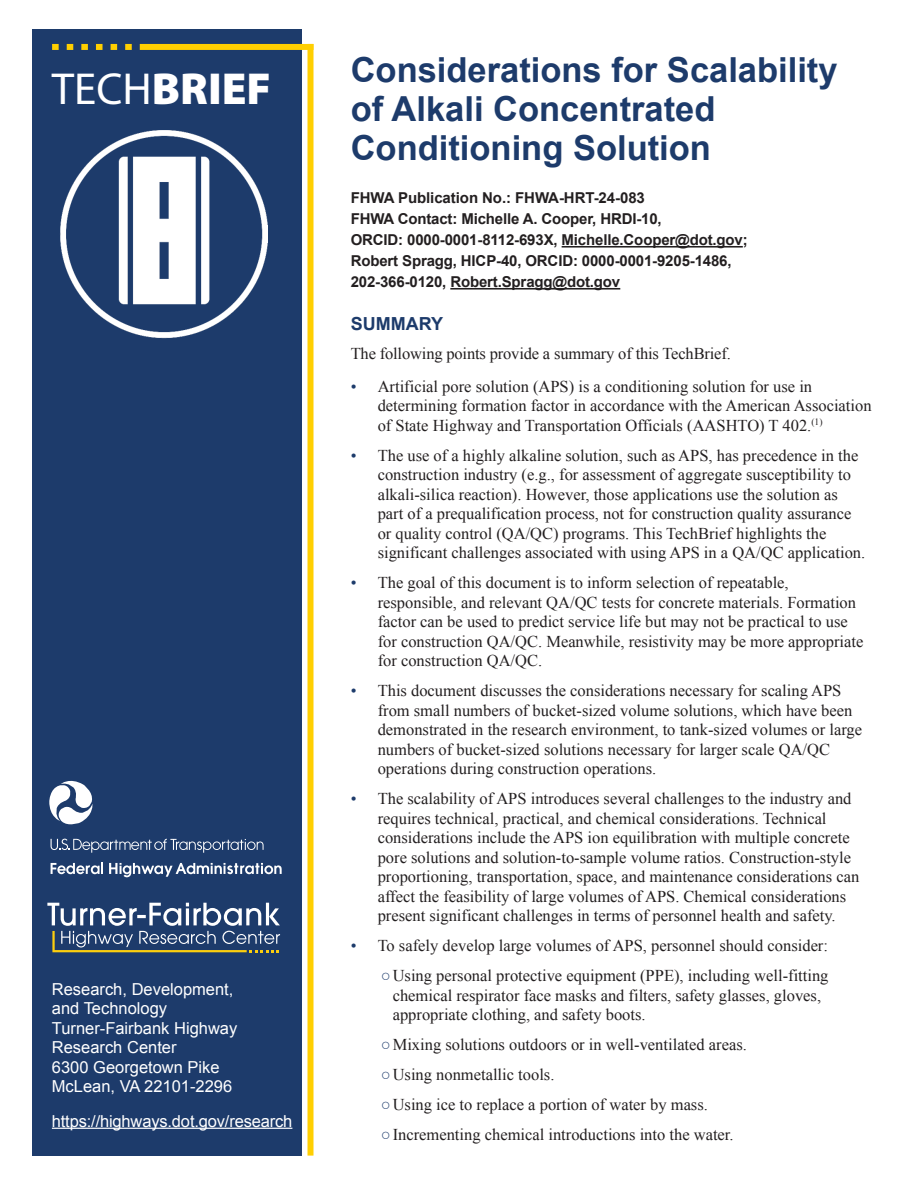
<style>
.page{position:relative;width:918px;height:1188px;background:#fff}
.page>*{position:absolute;margin:0;border:0;box-sizing:border-box;transform-origin:0 0}
.t1{font:900 45px "Myriad Pro";color:#fff}
.t2{font:700 34.5px/39px "Arial";color:#1d3b6b}
.t3{font:700 18px "Arial";color:#1d3b6b}
.t4{font:16.5px/19.5px "Times New Roman";color:#231f20}
.t5{font:16.5px/19.5px "Arial";color:#fff}
.t6{font:700 15px/21px "Arial";letter-spacing:-.01em;color:#231f20}
.s1{font-weight:400}
.s2{color:#1d3b6b}
</style>
<div class="page">
<div style="left:32px;top:29px;width:270px;height:1127px;background:#1d3b6b"></div>
<hr style="left:562px;top:246px;width:181px;height:2px;background:#231f20">
<hr style="left:450px;top:288px;width:170px;height:2px;background:#231f20">
<svg style="left:52px;top:44px;width:80px;height:6px"></svg>
<div style="left:140px;top:44px;width:174px;height:6px;background:#ffcf01"></div>
<div style="left:308px;top:44px;width:6px;height:1112px;background:#ffcf01"></div>
<svg style="left:47px;top:903px;width:233px;height:49px"></svg>
<svg style="left:51px;top:839px;width:213px;height:14px"></svg>
<svg style="left:49px;top:781px;width:44px;height:44px"></svg>
<svg style="left:51px;top:863px;width:52px;height:11px"></svg>
<svg style="left:109px;top:863px;width:173px;height:14px"></svg>
<hr style="left:52px;top:1128px;width:240px;height:1px;background:#fff">
<img style="left:60px;top:130px;width:207px;height:209px">
<p class="t1" style="left:52px;top:58px;width:221px"><span class="s1">TECH</span>BRIEF</p>
<p class="t5" style="left:52px;top:979px;width:183px">Research, Development, and Technology</p>
<p class="t5" style="left:52px;top:1018px;width:187px">Turner-Fairbank Highway<br>Research Center</p>
<p class="t5" style="left:52px;top:1057px;width:169px">6300 Georgetown Pike</p>
<p class="t5" style="left:52px;top:1077px;width:182px">McLean, VA 22101-2296</p>
<p class="t5" style="left:52px;top:1111px;width:242px">https://highways.dot.gov/research</p>
<p class="t2" style="left:351px;top:51px;width:488px">Considerations for Scalability of Alkali Concentrated<br>Conditioning Solution</p>
<p class="t6" style="left:351px;top:188px;width:296px">FHWA Publication No.: FHWA-HRT-24-083</p>
<p class="t6" style="left:351px;top:209px;width:399px">FHWA Contact: Michelle A. Cooper, HRDI-10,<br>ORCID: 0000-0001-8112-693X, Michelle.Cooper@dot.gov; Robert Spragg, HICP-40, ORCID: 0000-0001-9205-1486, 202-366-0120, Robert.Spragg@dot.gov</p>
<h1 class="t3" style="left:351px;top:312px;width:94px">SUMMARY</h1>
<p class="t4" style="left:351px;top:343px;width:382px">The following points provide a summary of this TechBrief.</p>
<p class="t4" style="left:378px;top:376px;width:495px;text-indent:-27px"><span class="s2">•</span> Artificial pore solution (APS) is a conditioning solution for use in determining formation factor in accordance with the American Association of State Highway and Transportation Officials (AASHTO) T 402.<sup>(1)</sup></p>
<p class="t4" style="left:378px;top:445px;width:489px;text-indent:-27px"><span class="s2">•</span> The use of a highly alkaline solution, such as APS, has precedence in the construction industry (e.g., for assessment of aggregate susceptibility to alkali-silica reaction). However, those applications use the solution as part of a prequalification process, not for construction quality assurance or quality control (QA/QC) programs. This TechBrief highlights the significant challenges associated with using APS in a QA/QC application.</p>
<p class="t4" style="left:378px;top:573px;width:487px;text-indent:-27px"><span class="s2">•</span> The goal of this document is to inform selection of repeatable, responsible, and relevant QA/QC tests for concrete materials. Formation factor can be used to predict service life but may not be practical to use for construction QA/QC. Meanwhile, resistivity may be more appropriate for construction QA/QC.</p>
<p class="t4" style="left:378px;top:681px;width:486px;text-indent:-27px"><span class="s2">•</span> This document discusses the considerations necessary for scaling APS from small numbers of bucket-sized volume solutions, which have been demonstrated in the research environment, to tank-sized volumes or large numbers of bucket-sized solutions necessary for larger scale QA/QC operations during construction operations.</p>
<p class="t4" style="left:378px;top:789px;width:483px;text-indent:-27px"><span class="s2">•</span> The scalability of APS introduces several challenges to the industry and requires technical, practical, and chemical considerations. Technical considerations include the APS ion equilibration with multiple concrete pore solutions and solution-to-sample volume ratios. Construction-style proportioning, transportation, space, and maintenance considerations can affect the feasibility of large volumes of APS. Chemical considerations present significant challenges in terms of personnel health and safety.</p>
<p class="t4" style="left:351px;top:936px;width:479px"><span class="s2">•</span> To safely develop large volumes of APS, personnel should consider:</p>
<p class="t4" style="left:393px;top:966px;width:437px;text-indent:-12px"><span class="s2">○</span>Using personal protective equipment (PPE), including well-fitting chemical respirator face masks and filters, safety glasses, gloves, appropriate clothing, and safety boots.</p>
<p class="t4" style="left:381px;top:1035px;width:368px"><span class="s2">○</span>Mixing solutions outdoors or in well-ventilated areas.</p>
<p class="t4" style="left:381px;top:1065px;width:175px"><span class="s2">○</span>Using nonmetallic tools.</p>
<p class="t4" style="left:381px;top:1095px;width:329px"><span class="s2">○</span>Using ice to replace a portion of water by mass.</p>
<p class="t4" style="left:381px;top:1125px;width:354px"><span class="s2">○</span>Incrementing chemical introductions into the water.</p>
</div>
